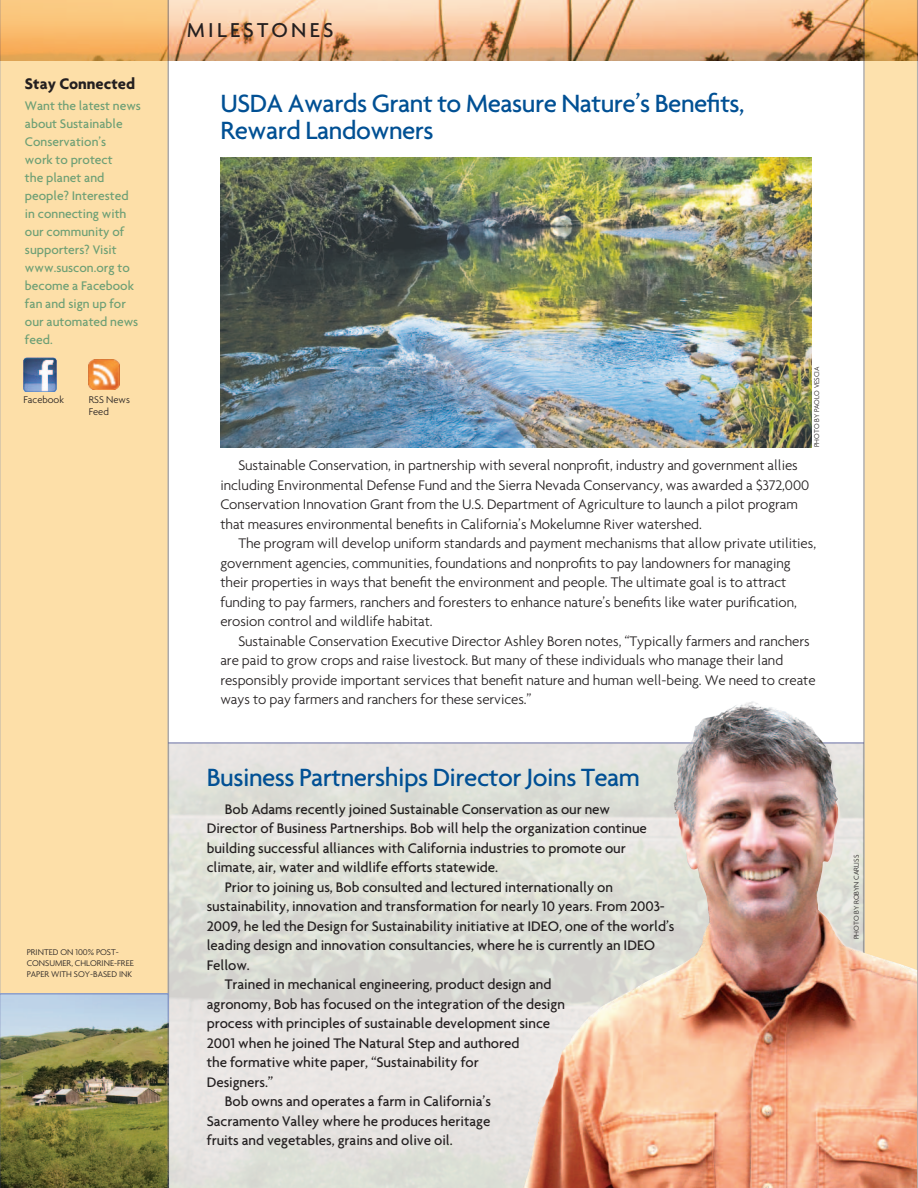
<style>
.page{position:relative;width:918px;height:1188px;background:#fff}
.page>*{position:absolute;margin:0;border:0;box-sizing:border-box;transform-origin:0 0}
.subheadfor_milestone{font:500 27px/27px "Agenda";letter-spacing:-.02em;color:#015094}
.t1{font:500 21.75px "Agenda";letter-spacing:.15em;color:#231f20}
.t2{font:700 16.5px "Agenda";color:#231f20}
.subheadfor_milestone-2{font:300 15px/19.5px "Agenda";letter-spacing:-.005em;color:#231f20}
.t3{font:500 15px/19.5px "Agenda";letter-spacing:-.005em;color:#231f20}
.t4{font:500 13.5px/18px "Agenda";color:#6d9f75}
.t5{font:300 10.5px/12.6px "Agenda";color:#231f20}
.t6{font:300 9px/10.8px "Agenda";color:#231f20}
.t7{font:300 7.5px "Agenda";color:#231f20}
</style>
<div class="page">
<img style="left:169px;top:0;width:694px;height:60px">
<svg style="left:0;top:0;width:169px;height:993px;background:#fbdca4"></svg>
<img style="left:23px;top:358px;width:34px;height:33px">
<img style="left:88px;top:359px;width:31px;height:31px">
<svg style="left:168px;top:744px;width:355px;height:444px;background:#e1e0db"></svg>
<svg style="left:863px;top:0;width:55px;height:1188px;background:#f6d9a6"></svg>
<img style="left:0;top:993px;width:169px;height:195px">
<hr style="left:168px;top:742px;width:696px;height:2px;background:#3e4693">
<img style="left:523px;top:701px;width:394px;height:487px">
<img style="left:220px;top:157px;width:592px;height:290px">
<p class="t2" style="left:25px;top:73px;width:112px">Stay Connected</p>
<p class="t4" style="left:25px;top:96px;width:117px">Want the latest news about Sustainable<br>Conservation’s<br>work to protect<br>the planet and people? Interested in connecting with our community of supporters? Visit www.suscon.org to become a Facebook fan and sign up for our automated news feed.</p>
<p class="t5" style="left:23px;top:393px;width:42px">Facebook</p>
<p class="t5" style="left:89px;top:393px;width:43px">RSS News<br>Feed</p>
<p class="t6" style="left:27px;top:947px;width:109px">PRINTED ON 100% POST-<br>CONSUMER, CHLORINE-FREE<br>PAPER WITH SOY-BASED INK</p>
<p class="t1" style="left:187px;top:17px;width:148px">MILESTONES</p>
<p class="subheadfor_milestone" style="left:220px;top:89px;width:526px">USDA Awards Grant to Measure Nature’s Benefits,<br>Reward Landowners</p>
<p class="t7" style="left:812px;top:447px;width:82px;rotate:-90deg">PHOTO BY PAOLO VESCIA</p>
<p class="subheadfor_milestone-2" style="left:220px;top:455px;width:590px;text-indent:18px">Sustainable Conservation, in partnership with several nonprofit, industry and government allies including Environmental Defense Fund and the Sierra Nevada Conservancy, was awarded a $372,000<br>Conservation Innovation Grant from the U.S. Department of Agriculture to launch a pilot program that measures environmental benefits in California’s Mokelumne River watershed.</p>
<p class="subheadfor_milestone-2" style="left:220px;top:533px;width:597px;text-indent:18px">The program will develop uniform standards and payment mechanisms that allow private utilities, government agencies, communities, foundations and nonprofits to pay landowners for managing their properties in ways that benefit the environment and people. The ultimate goal is to attract funding to pay farmers, ranchers and foresters to enhance nature’s benefits like water purification, erosion control and wildlife habitat.</p>
<p class="subheadfor_milestone-2" style="left:220px;top:631px;width:597px;text-indent:18px">Sustainable Conservation Executive Director Ashley Boren notes, “Typically farmers and ranchers are paid to grow crops and raise livestock. But many of these individuals who manage their land responsibly provide important services that benefit nature and human well-being. We need to create ways to pay farmers and ranchers for these services.”</p>
<p class="subheadfor_milestone" style="left:207px;top:763px;width:435px">Business Partnerships Director Joins Team</p>
<p class="t3" style="left:207px;top:799px;width:442px;text-indent:18px">Bob Adams recently joined Sustainable Conservation as our new Director of Business Partnerships. Bob will help the organization continue building successful alliances with California industries to promote our climate, air, water and wildlife efforts statewide.</p>
<p class="t3" style="left:207px;top:877px;width:469px;text-indent:18px">Prior to joining us, Bob consulted and lectured internationally on sustainability, innovation and transformation for nearly 10 years. From 2003- 2009, he led the Design for Sustainability initiative at IDEO, one of the world’s leading design and innovation consultancies, where he is currently an IDEO Fellow.</p>
<p class="t3" style="left:207px;top:974px;width:360px;text-indent:18px">Trained in mechanical engineering, product design and agronomy, Bob has focused on the integration of the design process with principles of sustainable development since 2001 when he joined The Natural Step and authored<br>the formative white paper, “Sustainability for<br>Designers.”</p>
<p class="t3" style="left:207px;top:1091px;width:286px;text-align:justify;text-indent:18px">Bob owns and operates a farm in California’s Sacramento Valley where he produces heritage fruits and vegetables, grains and olive oil.</p>
<p class="t7" style="left:852px;top:939px;width:86px;rotate:-90deg">PHOTO BY ROBYN CARLISS</p>
</div>
